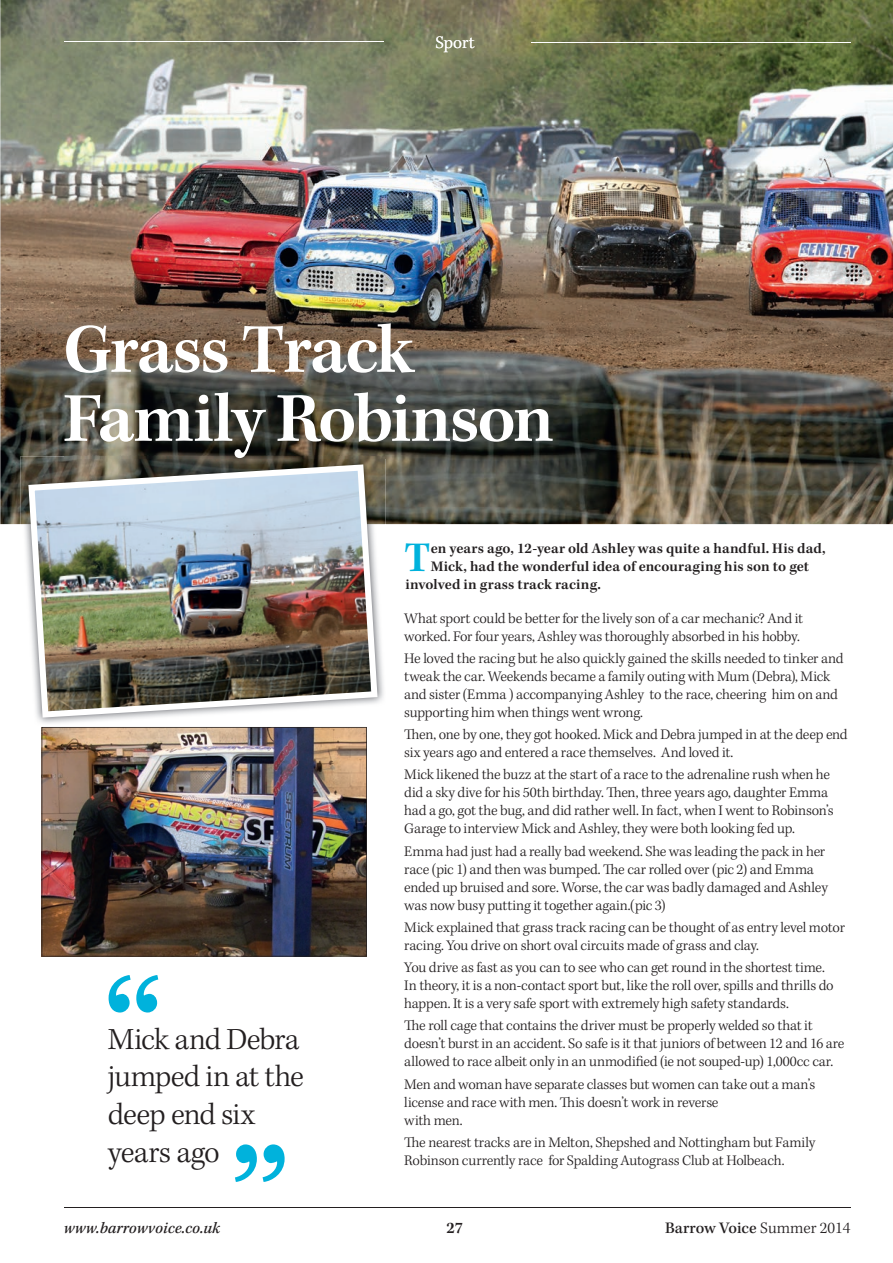
<style>
.page{position:relative;width:893px;height:1263px;background:#fff}
.page>*{position:absolute;margin:0;border:0;box-sizing:border-box;transform-origin:0 0}
.t1{font:300 196.5px "Kepler Std";color:#00b2dc}
.t2{font:600 72px/69px "Kepler Std";letter-spacing:-.03em;color:#fff}
.t3{font:600 43.5px "Kepler Std";color:#00b2dc}
.t4{font:300 31.5px/37.8px "Kepler Std";letter-spacing:-.025em;color:#231f20}
.t5{font:300 18px "Kepler Std";color:#fff}
.t6{font:italic 500 16.5px "Kepler Std";color:#231f20}
.t7{font:500 16.5px "Kepler Std";color:#231f20}
.t8{font:600 16.5px "Kepler Std";color:#231f20}
.t9{font:300 15px/18px "Kepler Std";letter-spacing:-.01em;color:#231f20}
.t10{font:600 15px "Kepler Std";letter-spacing:.01em;color:#231f20}
.s1{font-weight:300}
</style>
<div class="page">
<hr style="left:64px;top:1208px;width:786px;height:1px;background:#231f20">
<img style="left:0;top:0;width:893px;height:524px">
<hr style="left:64px;top:41px;width:320px;height:1px;background:#fff">
<hr style="left:531px;top:42px;width:320px;height:1px;background:#fff">
<img style="left:42px;top:727px;width:325px;height:229px">
<img style="left:20px;top:456px;width:365px;height:268px">
<img style="left:64px;top:456px;width:321px;height:2px">
<img style="left:28px;top:464px;width:350px;height:254px">
<p class="t5" style="left:435px;top:32px;width:41px">Sport</p>
<h2 class="t2" style="left:63px;top:317px;width:492px">Grass Track<br>Family Robinson</h2>
<h1 class="t1" style="left:102px;top:943px;width:63px">“</h1>
<h3 class="t4" style="left:108px;top:1021px;width:197px">Mick and Debra jumped in at the deep end six years ago</h3>
<h1 class="t1" style="left:291px;top:1213px;width:63px;rotate:-180deg">“</h1>
<h3 class="t3" style="left:405px;top:533px;width:28px">T</h3>
<p class="t10" style="left:431px;top:540px;width:396px">en years ago, 12-year old Ashley was quite a handful. His dad,</p>
<p class="t10" style="left:431px;top:558px;width:380px">Mick, had the wonderful idea of encouraging his son to get</p>
<p class="t10" style="left:405px;top:576px;width:197px">involved in grass track racing.</p>
<p class="t9" style="left:404px;top:609px;width:400px">What sport could be better for the lively son of a car mechanic? And it worked. For four years, Ashley was thoroughly absorbed in his hobby.</p>
<p class="t9" style="left:404px;top:650px;width:441px">He loved the racing but he also quickly gained the skills needed to tinker and tweak the car. Weekends became a family outing with Mum (Debra), Mick and sister (Emma ) accompanying Ashley to the race, cheering him on and supporting him when things went wrong.</p>
<p class="t9" style="left:404px;top:726px;width:445px">Then, one by one, they got hooked. Mick and Debra jumped in at the deep end six years ago and entered a race themselves. And loved it.</p>
<p class="t9" style="left:404px;top:766px;width:431px">Mick likened the buzz at the start of a race to the adrenaline rush when he did a sky dive for his 50th birthday. Then, three years ago, daughter Emma had a go, got the bug, and did rather well. In fact, when I went to Robinson’s Garage to interview Mick and Ashley, they were both looking fed up.</p>
<p class="t9" style="left:404px;top:842px;width:425px">Emma had just had a really bad weekend. She was leading the pack in her race (pic 1) and then was bumped. The car rolled over (pic 2) and Emma ended up bruised and sore. Worse, the car was badly damaged and Ashley was now busy putting it together again.(pic 3)</p>
<p class="t9" style="left:404px;top:919px;width:442px">Mick explained that grass track racing can be thought of as entry level motor racing. You drive on short oval circuits made of grass and clay.</p>
<p class="t9" style="left:404px;top:959px;width:431px">You drive as fast as you can to see who can get round in the shortest time.<br>In theory, it is a non-contact sport but, like the roll over, spills and thrills do happen. It is a very safe sport with extremely high safety standards.</p>
<p class="t9" style="left:404px;top:1017px;width:442px">The roll cage that contains the driver must be properly welded so that it doesn’t burst in an accident. So safe is it that juniors of between 12 and 16 are allowed to race albeit only in an unmodified (ie not souped-up) 1,000cc car.</p>
<p class="t9" style="left:404px;top:1075px;width:412px">Men and woman have separate classes but women can take out a man’s license and race with men. This doesn’t work in reverse<br>with men.</p>
<p class="t9" style="left:404px;top:1134px;width:412px">The nearest tracks are in Melton, Shepshed and Nottingham but Family<br>Robinson currently race for Spalding Autograss Club at Holbeach.</p>
<p class="t6" style="left:64px;top:1218px;width:158px">www.barrowvoice.co.uk</p>
<p class="t8" style="left:446px;top:1218px;width:18px">27</p>
<p class="t7" style="left:665px;top:1218px;width:187px">Barrow Voice <span class="s1">Summer 2014</span></p>
</div>
